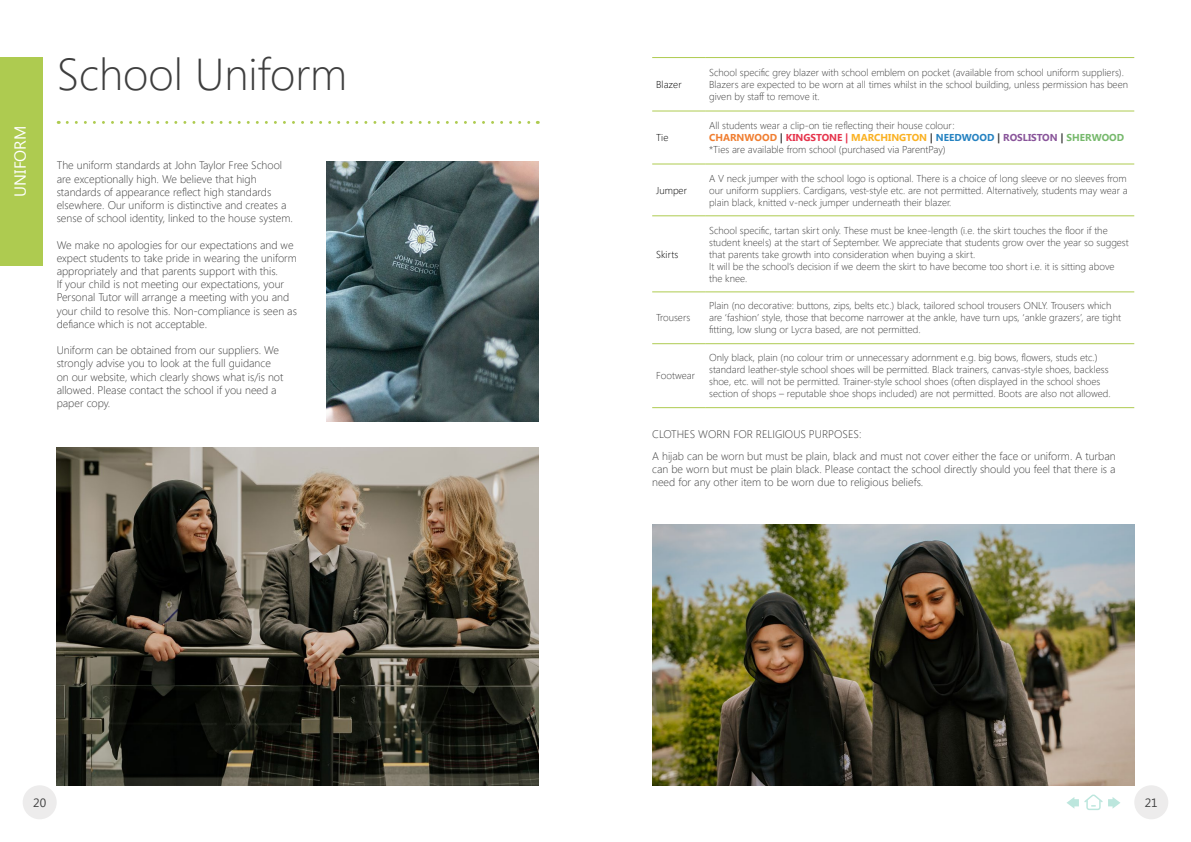
<style>
.page{position:relative;width:1191px;height:842px;background:#fff}
.page>*{position:absolute;margin:0;border:0;box-sizing:border-box;transform-origin:0 0}
.t1{font:300 44.5px "Segoe UI";color:#3e3e3e}
.t2{font:16px "Segoe UI";color:#fff}
.t3{font:12px "Segoe UI";color:#3e3e3e}
.t4{font:300 11px/13.2px "Segoe UI";color:#3e3e3e}
.t5{font:300 10px/12px "Segoe UI";color:#3e3e3e}
.t6{font:300 10px "Segoe UI";color:#000}
.s1{font-weight:700;color:#f07e31}
.s2{font-weight:700}
.s3{font-weight:700;color:#e6344c}
.s4{font-weight:700;color:#fab122}
.s5{font-weight:700;color:#2582c1}
.s6{font-weight:700;color:#89549a}
.s7{font-weight:700;color:#76b96c}
</style>
<div class="page">
<svg style="left:67px;top:121px;width:471px;height:3px"></svg>
<hr style="left:652px;top:57px;width:53px;height:1px;background:#aecb50">
<hr style="left:705px;top:57px;width:429px;height:1px;background:#aecb50">
<hr style="left:652px;top:111px;width:53px;height:1px;background:#aecb50">
<hr style="left:705px;top:111px;width:429px;height:1px;background:#aecb50">
<hr style="left:652px;top:164px;width:53px;height:1px;background:#aecb50">
<hr style="left:705px;top:164px;width:429px;height:1px;background:#aecb50">
<hr style="left:652px;top:216px;width:53px;height:1px;background:#aecb50">
<hr style="left:705px;top:216px;width:429px;height:1px;background:#aecb50">
<hr style="left:652px;top:292px;width:53px;height:1px;background:#aecb50">
<hr style="left:705px;top:292px;width:429px;height:1px;background:#aecb50">
<hr style="left:652px;top:343px;width:53px;height:1px;background:#aecb50">
<hr style="left:705px;top:343px;width:429px;height:1px;background:#aecb50">
<hr style="left:652px;top:407px;width:53px;height:1px;background:#aecb50">
<hr style="left:705px;top:407px;width:429px;height:1px;background:#aecb50">
<div style="left:0;top:57px;width:43px;height:208px;background:#aecb50"></div>
<div style="left:23px;top:785px;width:34px;height:34px;background:#edecec;border-radius:50%"></div>
<div style="left:1134px;top:785px;width:34px;height:34px;background:#edecec;border-radius:50%"></div>
<img style="left:652px;top:525px;width:482px;height:260px">
<img style="left:326px;top:161px;width:213px;height:261px">
<img style="left:57px;top:447px;width:482px;height:338px">
<svg style="left:1108px;top:797px;width:12px;height:12px"></svg>
<svg style="left:1066px;top:794px;width:36px;height:16px"></svg>
<h2 class="t2" style="left:14px;top:197px;width:73px;rotate:-90deg">UNIFORM</h2>
<h1 class="t1" style="left:57px;top:38px;width:292px">School Uniform</h1>
<p class="t4" style="left:57px;top:158px;width:238px">The uniform standards at John Taylor Free School are exceptionally high. We believe that high standards of appearance reflect high standards elsewhere. Our uniform is distinctive and creates a sense of school identity, linked to the house system.</p>
<p class="t4" style="left:57px;top:238px;width:242px">We make no apologies for our expectations and we expect students to take pride in wearing the uniform appropriately and that parents support with this.<br>If your child is not meeting our expectations, your Personal Tutor will arrange a meeting with you and your child to resolve this. Non-compliance is seen as defiance which is not acceptable.</p>
<p class="t4" style="left:57px;top:343px;width:228px">Uniform can be obtained from our suppliers. We strongly advise you to look at the full guidance on our website, which clearly shows what is/is not allowed. Please contact the school if you need a paper copy.</p>
<p class="t6" style="left:656px;top:76px;width:27px">Blazer</p>
<p class="t6" style="left:656px;top:134px;width:14px">Tie</p>
<p class="t6" style="left:656px;top:182px;width:32px">Jumper</p>
<p class="t6" style="left:656px;top:246px;width:24px">Skirts</p>
<p class="t5" style="left:656px;top:311px;width:36px">Trousers</p>
<p class="t5" style="left:709px;top:66px;width:420px">School specific grey blazer with school emblem on pocket (available from school uniform suppliers).<br>Blazers are expected to be worn at all times whilst in the school building, unless permission has been given by staff to remove it.</p>
<p class="t5" style="left:709px;top:119px;width:416px">All students wear a clip-on tie reflecting their house colour:<br><span class="s1">CHARNWOOD</span> <span class="s2">|</span> <span class="s3">KINGSTONE |</span> <span class="s4">MARCHINGTON</span> <span class="s2">|</span> <span class="s5">NEEDWOOD</span> <span class="s2">|</span> <span class="s6">ROSLISTON</span> <span class="s2">|</span> <span class="s7">SHERWOOD </span>*Ties are available from school (purchased via ParentPay)</p>
<p class="t5" style="left:709px;top:172px;width:420px;text-align:justify">A V neck jumper with the school logo is optional. There is a choice of long sleeve or no sleeves from our uniform suppliers. Cardigans, vest-style etc. are not permitted. Alternatively, students may wear a plain black, knitted v-neck jumper underneath their blazer.</p>
<p class="t5" style="left:709px;top:223px;width:421px">School specific, tartan skirt only. These must be knee-length (i.e. the skirt touches the floor if the student kneels) at the start of September. We appreciate that students grow over the year so suggest that parents take growth into consideration when buying a skirt.<br>It will be the school’s decision if we deem the skirt to have become too short i.e. it is sitting above the knee.</p>
<p class="t5" style="left:709px;top:299px;width:413px">Plain (no decorative: buttons, zips, belts etc.) black, tailored school trousers ONLY. Trousers which are ‘fashion’ style, those that become narrower at the ankle, have turn ups, ‘ankle grazers’, are tight fitting, low slung or Lycra based, are not permitted.</p>
<p class="t5" style="left:709px;top:351px;width:403px">Only black, plain (no colour trim or unnecessary adornment e.g. big bows, flowers, studs etc.) standard leather-style school shoes will be permitted. Black trainers, canvas-style shoes, backless shoe, etc. will not be permitted. Trainer-style school shoes (often displayed in the school shoes section of shops – reputable shoe shops included) are not permitted. Boots are also not allowed.</p>
<p class="t4" style="left:652px;top:423px;width:465px;line-height:21.7px">CLOTHES WORN FOR RELIGIOUS PURPOSES:<br>A hijab can be worn but must be plain, black and must not cover either the face or uniform. A turban</p>
<p class="t4" style="left:652px;top:462px;width:465px">can be worn but must be plain black. Please contact the school directly should you feel that there is a need for any other item to be worn due to religious beliefs.</p>
<p class="t5" style="left:656px;top:369px;width:40px">Footwear</p>
<p class="t3" style="left:33px;top:798px;width:14px">20</p>
<p class="t3" style="left:1144px;top:798px;width:14px">21</p>
</div>
